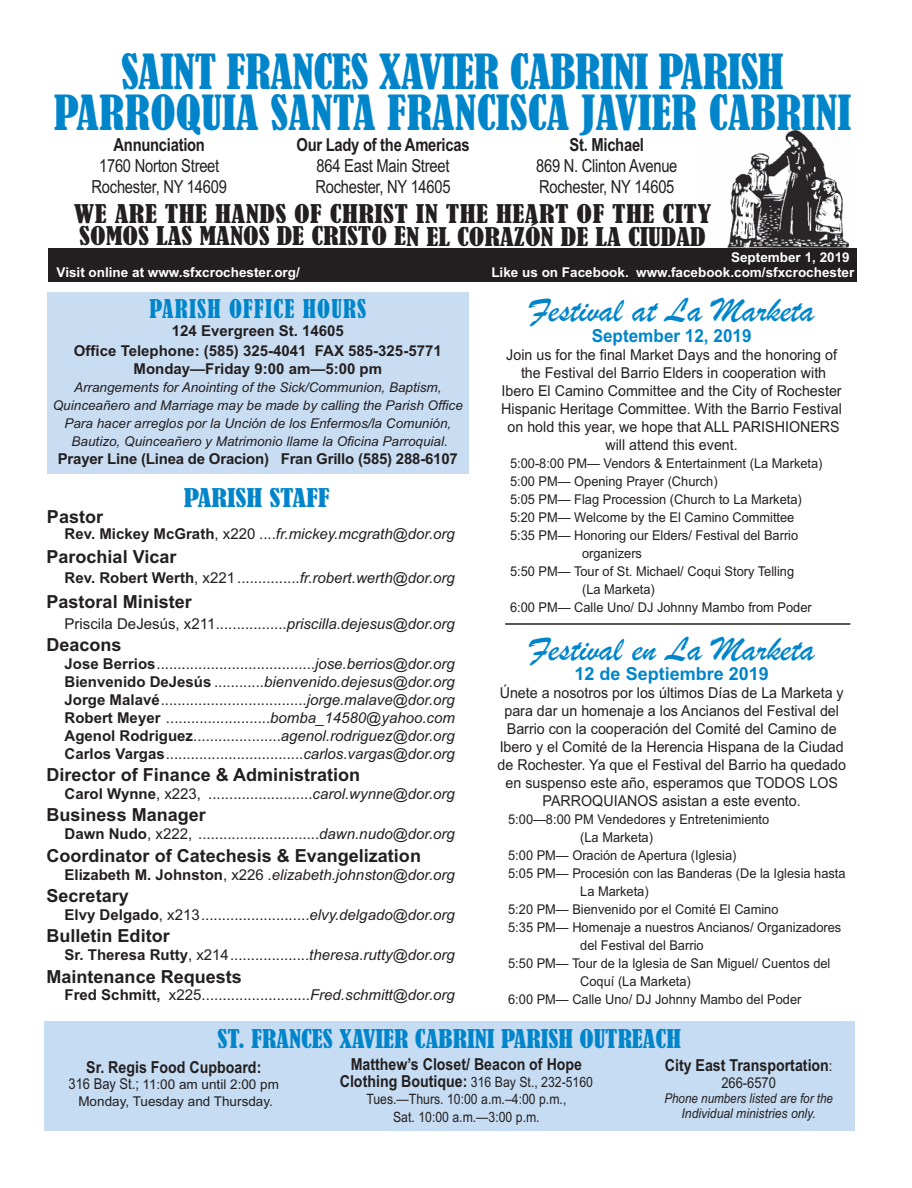
<style>
.page{position:relative;width:912px;height:1188px;background:#fff}
.page>*{position:absolute;margin:0;border:0;box-sizing:border-box;transform-origin:0 0}
.t1{font:condensed 45px/40.5px "Bernard";letter-spacing:-.01em;color:#0085cb;text-align:center;scale:1.04 1}
.t2{font:36px "Brush Script";color:#0085cb}
.t3{font:condensed 24px/22.5px "Bernard";color:#231f20;scale:1.2 1}
.t4{font:condensed 24px "Bernard";color:#0085cb;scale:1.1 1}
.t5{font:condensed 24px "Bernard";letter-spacing:.05em;color:#0085cb}
.t6{font:condensed 24px "Bernard";color:#0085cb;scale:1.2 1}
.t7{font:700 18px "Arial";color:#231f20}
.t8{font:18px/21px "Arial Narrow";letter-spacing:-.015em;color:#231f20}
.t9{font:700 18px "Arial Narrow";letter-spacing:-.015em;color:#231f20}
.t10{font:700 18px "Arial";color:#0085cb}
.t11{font:700 18px "Arial";color:#0085cb;scale:.95 1}
.t12{font:700 16.5px "Arial";color:#231f20;scale:.86 1}
.t13{font:15px/17.9px "Arial";color:#231f20;text-align:justify}
.t14{font:15px/18px "Arial";color:#231f20;text-align:center;scale:.95 1}
.t15{font:italic 15px "Arial";color:#231f20}
.t16{font:700 15px/19.5px "Arial";color:#231f20;text-align:center}
.t17{font:15px "Arial";color:#231f20;scale:.86 1}
.t18{font:14.25px/17.2px "Arial";color:#231f20;text-align:center;scale:.86 1}
.t19{font:13.5px "Arial";color:#231f20;scale:.95 1}
.t20{font:italic 13.5px/18px "Arial";color:#231f20;text-align:center}
.t21{font:700 13.5px "Arial";color:#fff}
.t22{font:13.5px/16.5px "Arial";color:#231f20;text-align:center}
.t23{font:italic 13.5px/15px "Arial";color:#231f20;text-align:center;scale:.86 1}
.s1{font-weight:700;font-style:normal}
.s2{font-style:normal}
.s3{font-style:italic}
.s4{font-weight:700}
.s5{font-size:15px}
.s6{font-weight:700;font-size:16.5px}
.s7{font-weight:400;font-size:15px}
</style>
<div class="page">
<div style="left:44px;top:1021px;width:810px;height:110px;background:#c6dcf2"></div>
<img style="left:700px;top:129px;width:153px;height:120px">
<div style="left:49px;top:249px;width:807px;height:33px;background:#231f20"></div>
<div style="left:47px;top:292px;width:421px;height:182px;background:#c9ddf2"></div>
<hr style="left:505px;top:623px;width:345px;height:2px;background:#231f20">
<h1 class="t1" style="left:54px;top:53px;width:768px">SAINT FRANCES XAVIER CABRINI PARISH<br>PARROQUIA SANTA FRANCISCA JAVIER CABRINI</h1>
<p class="t9" style="left:296px;top:135px;width:174px">Our Lady of the Americas</p>
<p class="t8" style="left:315px;top:156px;width:137px">864 East Main Street<br>Rochester, NY 14605</p>
<p class="t9" style="left:569px;top:135px;width:76px">St. Michael</p>
<p class="t8" style="left:536px;top:156px;width:143px">869 N. Clinton Avenue<br>Rochester, NY 14605</p>
<h3 class="t3" style="left:74px;top:203px;width:532px">WE ARE THE HANDS OF CHRIST IN THE HEART OF THE CITY<br>SOMOS LAS MANOS DE CRISTO EN EL CORAZÓN DE LA CIUDAD</h3>
<p class="t9" style="left:113px;top:135px;width:93px">Annunciation</p>
<p class="t8" style="left:91px;top:156px;width:137px;text-align:center">1760 Norton Street<br>Rochester, NY 14609</p>
<p class="t21" style="left:730px;top:250px;width:120px">September 1, 2019</p>
<p class="t21" style="left:57px;top:264px;width:245px">Visit online at www.sfxcrochester.org/</p>
<p class="t21" style="left:491px;top:264px;width:364px">Like us on Facebook. www.facebook.com/sfxcrochester</p>
<h3 class="t5" style="left:149px;top:296px;width:218px">PARISH OFFICE HOURS</h3>
<p class="t16" style="left:74px;top:321px;width:369px">124 Evergreen St. 14605<br>Office Telephone: (585) 325-4041 FAX 585-325-5771</p>
<p class="t16" style="left:133px;top:359px;width:250px">Monday—Friday 9:00 am—5:00 pm</p>
<p class="t20" style="left:53px;top:378px;width:411px">Arrangements for Anointing of the Sick/Communion, Baptism, Quinceañero and Marriage may be made by calling the Parish Office Para hacer arreglos por la Unción de los Enfermos/la Comunión, Bautizo, Quinceañero y Matrimonio llame la Oficina Parroquial.</p>
<p class="t16" style="left:58px;top:449px;width:401px">Prayer Line (Linea de Oracion) Fran Grillo (585) 288-6107</p>
<h3 class="t6" style="left:184px;top:484px;width:123px">PARISH STAFF</h3>
<p class="t7" style="left:47px;top:506px;width:58px">Pastor</p>
<p class="t15" style="left:65px;top:525px;width:391px"><span class="s1">Rev. Mickey McGrath</span><span class="s2">, x220 ....</span>fr.mickey.mcgrath@dor.org</p>
<p class="t7" style="left:47px;top:547px;width:131px">Parochial Vicar</p>
<p class="t15" style="left:65px;top:569px;width:391px"><span class="s1">Rev. Robert Werth</span><span class="s2">, x221 ...............</span>fr.robert.werth@dor.org</p>
<p class="t7" style="left:47px;top:591px;width:147px">Pastoral Minister</p>
<p class="t13" style="left:65px;top:615px;width:391px">Priscila DeJesús, x211.................<span class="s3">priscilla.dejesus@dor.org</span></p>
<p class="t7" style="left:47px;top:635px;width:77px">Deacons</p>
<p class="t13" style="left:65px;top:655px;width:392px"><span class="s4">Jose Berrios</span>......................................<span class="s3">jose.berrios@dor.org </span><span class="s4">Bienvenido DeJesús</span> ............<span class="s3">bienvenido.dejesus@dor.org </span><span class="s4">Jorge Malavé</span>...................................<span class="s3">jorge.malave@dor.org </span><span class="s4">Robert Meyer</span> .........................<span class="s3">bomba_14580@yahoo.com </span><span class="s4">Agenol Rodriguez</span>.....................<span class="s3">agenol.rodriguez@dor.org </span><span class="s4">Carlos Vargas</span>.................................<span class="s3">carlos.vargas@dor.org</span></p>
<p class="t7" style="left:47px;top:764px;width:315px">Director of Finance &amp; Administration</p>
<p class="t13" style="left:65px;top:785px;width:391px"><span class="s4">Carol Wynne</span>, x223, .........................<span class="s3">carol.wynne@dor.org</span></p>
<p class="t7" style="left:47px;top:805px;width:161px">Business Manager</p>
<p class="t13" style="left:65px;top:825px;width:391px"><span class="s4">Dawn Nudo</span>, x222, .............................<span class="s3">dawn.nudo@dor.org</span></p>
<p class="t7" style="left:47px;top:845px;width:376px">Coordinator of Catechesis &amp; Evangelization</p>
<p class="t15" style="left:65px;top:866px;width:391px"><span class="s1">Elizabeth M. Johnston</span><span class="s2">, x226 .</span>elizabeth.johnston@dor.org</p>
<p class="t7" style="left:47px;top:885px;width:84px">Secretary</p>
<p class="t13" style="left:65px;top:906px;width:391px"><span class="s4">Elvy Delgado</span>, x213..........................<span class="s3">elvy.delgado@dor.org</span></p>
<p class="t7" style="left:47px;top:926px;width:124px">Bulletin Editor</p>
<p class="t13" style="left:65px;top:946px;width:391px"><span class="s4">Sr. Theresa Rutty</span>, x214...................<span class="s3">theresa.rutty@dor.org</span></p>
<p class="t7" style="left:47px;top:966px;width:197px">Maintenance Requests</p>
<p class="t13" style="left:65px;top:986px;width:391px"><span class="s4">Fred Schmitt,</span> x225..........................<span class="s3">Fred.schmitt@dor.org</span></p>
<h2 class="t2" style="left:528px;top:287px;width:287px">Festival at La Marketa</h2>
<p class="t11" style="left:591px;top:326px;width:170px">September 12, 2019</p>
<p class="t14" style="left:501px;top:346px;width:360px">Join us for the final Market Days and the honoring of the Festival del Barrio Elders in cooperation with Ibero El Camino Committee and the City of Rochester Hispanic Heritage Committee. With the Barrio Festival on hold this year, we hope that ALL PARISHIONERS will attend this event.</p>
<p class="t19" style="left:510px;top:456px;width:330px">5:00-8:00 PM— Vendors &amp; Entertainment (La Marketa)</p>
<p class="t19" style="left:510px;top:474px;width:220px">5:00 PM— Opening Prayer (Church)</p>
<p class="t19" style="left:510px;top:492px;width:308px">5:05 PM— Flag Procession (Church to La Marketa)</p>
<p class="t19" style="left:510px;top:510px;width:301px">5:20 PM— Welcome by the El Camino Committee</p>
<p class="t19" style="left:510px;top:528px;width:305px">5:35 PM— Honoring our Elders/ Festival del Barrio</p>
<p class="t19" style="left:582px;top:546px;width:65px">organizers</p>
<p class="t19" style="left:510px;top:564px;width:300px">5:50 PM— Tour of St. Michael/ Coqui Story Telling</p>
<p class="t19" style="left:582px;top:582px;width:78px">(La Marketa)</p>
<p class="t19" style="left:510px;top:600px;width:319px">6:00 PM— Calle Uno/ DJ Johnny Mambo from Poder</p>
<h2 class="t2" style="left:528px;top:627px;width:287px">Festival en La Marketa</h2>
<p class="t10" style="left:574px;top:663px;width:196px">12 de Septiembre 2019</p>
<p class="t14" style="left:497px;top:684px;width:368px">Únete a nosotros por los últimos Días de La Marketa y para dar un homenaje a los Ancianos del Festival del Barrio con la cooperación del Comité del Camino de Ibero y el Comité de la Herencia Hispana de la Ciudad de Rochester. Ya que el Festival del Barrio ha quedado en suspenso este año, esperamos que TODOS LOS PARROQUIANOS asistan a este evento.</p>
<p class="t19" style="left:508px;top:812px;width:276px">5:00—8:00 PM Vendedores y Entretenimiento</p>
<p class="t19" style="left:580px;top:830px;width:78px">(La Marketa)</p>
<p class="t19" style="left:508px;top:848px;width:242px">5:00 PM— Oración de Apertura (Iglesia)</p>
<p class="t19" style="left:508px;top:866px;width:356px">5:05 PM— Procesión con las Banderas (De la Iglesia hasta</p>
<p class="t19" style="left:580px;top:884px;width:74px">La Marketa)</p>
<p class="t19" style="left:508px;top:902px;width:286px">5:20 PM— Bienvenido por el Comité El Camino</p>
<p class="t19" style="left:508px;top:920px;width:352px">5:35 PM— Homenaje a nuestros Ancianos/ Organizadores</p>
<p class="t19" style="left:580px;top:938px;width:131px">del Festival del Barrio</p>
<p class="t19" style="left:508px;top:956px;width:340px">5:50 PM— Tour de la Iglesia de San Miguel/ Cuentos del</p>
<p class="t19" style="left:580px;top:974px;width:118px">Coquí (La Marketa)</p>
<p class="t19" style="left:508px;top:992px;width:310px">6:00 PM— Calle Uno/ DJ Johnny Mambo del Poder</p>
<h3 class="t4" style="left:217px;top:1026px;width:422px">ST. FRANCES XAVIER CABRINI PARISH OUTREACH</h3>
<p class="t12" style="left:86px;top:1058px;width:205px">Sr. Regis Food Cupboard:</p>
<p class="t22" style="left:69px;top:1077px;width:212px"><span class="s5">316 Bay St.;</span> 11:00 am until 2:00 pm<br>Monday, Tuesday and Thursday.</p>
<p class="t12" style="left:350px;top:1055px;width:270px">Matthew’s Closet/ Beacon of Hope</p>
<p class="t18" style="left:339px;top:1074px;width:296px"><span class="s6">Clothing Boutique:</span> 316 Bay St., 232-5160<br>Tues.—Thurs. 10:00 a.m.–4:00 p.m.,<br>Sat. 10:00 a.m.—3:00 p.m.</p>
<p class="t12" style="left:664px;top:1056px;width:196px">City East Transportation<span class="s7">:</span></p>
<p class="t17" style="left:721px;top:1074px;width:65px">266-6570</p>
<p class="t23" style="left:664px;top:1091px;width:197px">Phone numbers listed are for the<br>Individual ministries only.</p>
</div>
